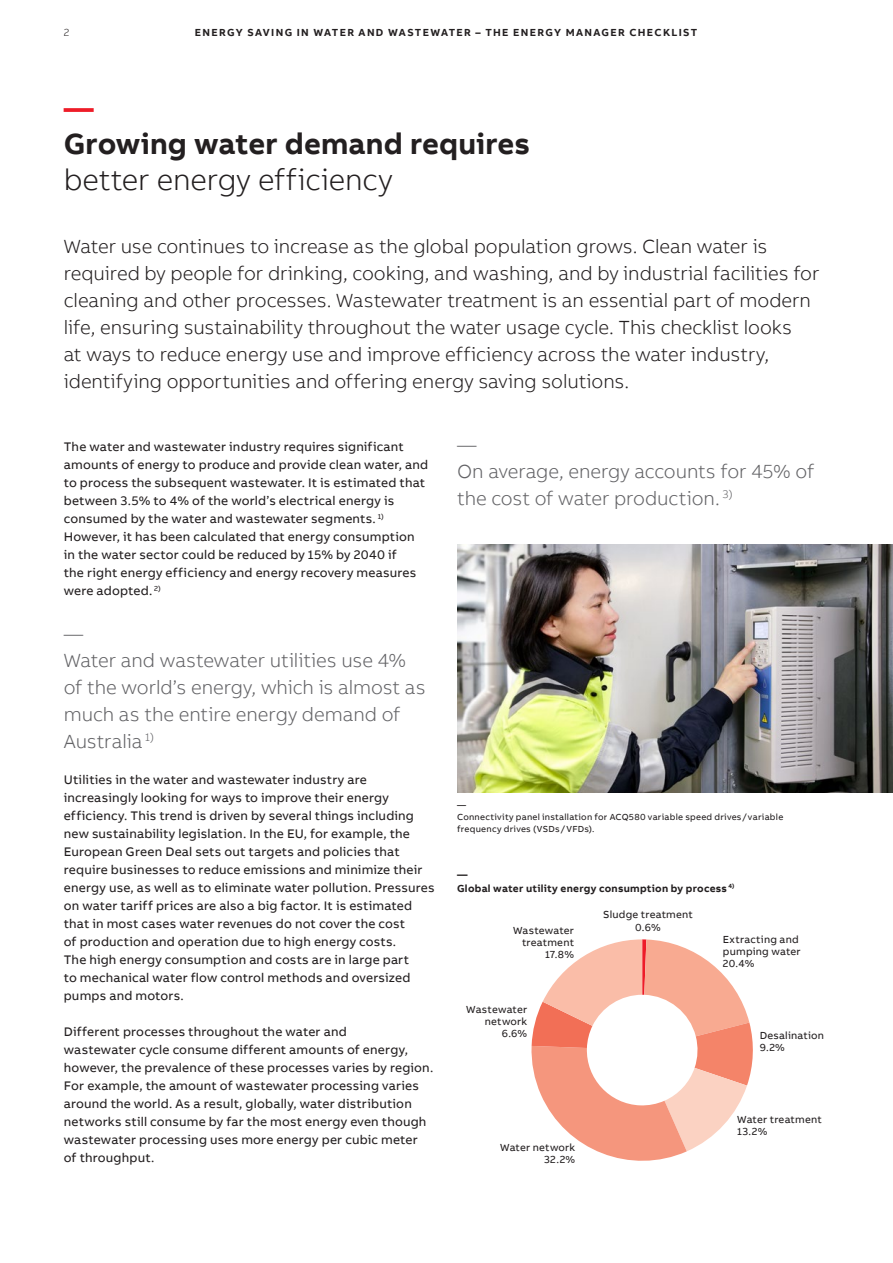
<style>
.page{position:relative;width:893px;height:1263px;background:#fff}
.page>*{position:absolute;margin:0;border:0;box-sizing:border-box;transform-origin:0 0}
.t1{font:700 30px "AB Bvoice";letter-spacing:.005em;color:#231f20}
.t2{font:300 30px "AB Bvoice";color:#231f20}
.t3{font:700 30px "AB Bvoice";color:#ee1c28}
.t4{font:300 19.5px/27px "AB Bvoice";letter-spacing:-.005em;color:#231f20}
.t5{font:300 19.5px/27px "AB Bvoice";letter-spacing:-.005em;color:#636366}
.t6{font:12.75px/18px "AB Bvoice";letter-spacing:.015em;color:#231f20}
.t7{font:10.5px/12px "AB Bvoice";letter-spacing:.02em;color:#231f20}
.t8{font:700 10.5px "AB Bvoice";letter-spacing:.125em;color:#231f20}
.t9{font:700 10.5px/13.5px "AB Bvoice";letter-spacing:.025em;color:#231f20}
.t10{font:300 10.5px "AB Bvoice";color:#231f20}
.t11{font:9px/12px "AB Bvoice";letter-spacing:.025em;color:#231f20}
</style>
<div class="page">
<svg style="left:531px;top:939px;width:222px;height:222px"></svg>
<img style="left:457px;top:544px;width:436px;height:249px">
<p class="t10" style="left:64px;top:26px;width:7px">2</p>
<p class="t8" style="left:195px;top:25px;width:504px">ENERGY SAVING IN WATER AND WASTEWATER – THE ENERGY MANAGER CHECKLIST</p>
<h1 class="t3" style="left:64px;top:89px;width:31px">—</h1>
<h1 class="t1" style="left:64px;top:125px;width:468px">Growing water demand requires</h1>
<h1 class="t2" style="left:64px;top:162px;width:330px">better energy efficiency</h1>
<p class="t4" style="left:64px;top:233px;width:757px">Water use continues to increase as the global population grows. Clean water is required by people for drinking, cooking, and washing, and by industrial facilities for cleaning and other processes. Wastewater treatment is an essential part of modern life, ensuring sustainability throughout the water usage cycle. This checklist looks<br>at ways to reduce energy use and improve efficiency across the water industry, identifying opportunities and offering energy saving solutions.</p>
<p class="t6" style="left:64px;top:438px;width:366px">The water and wastewater industry requires significant amounts of energy to produce and provide clean water, and to process the subsequent wastewater. It is estimated that between 3.5% to 4% of the world’s electrical energy is consumed by the water and wastewater segments. <sup>1)<br></sup>However, it has been calculated that energy consumption in the water sector could be reduced by 15% by 2040 if<br>the right energy efficiency and energy recovery measures were adopted. <sup>2)</sup></p>
<h2 class="t5" style="left:64px;top:620px;width:363px">—<br>Water and wastewater utilities use 4% of the world’s energy, which is almost as much as the entire energy demand of<br>Australia <sup>1)</sup></h2>
<p class="t6" style="left:64px;top:771px;width:372px">Utilities in the water and wastewater industry are increasingly looking for ways to improve their energy efficiency. This trend is driven by several things including new sustainability legislation. In the EU, for example, the European Green Deal sets out targets and policies that require businesses to reduce emissions and minimize their energy use, as well as to eliminate water pollution. Pressures on water tariff prices are also a big factor. It is estimated that in most cases water revenues do not cover the cost<br>of production and operation due to high energy costs.<br>The high energy consumption and costs are in large part<br>to mechanical water flow control methods and oversized pumps and motors.</p>
<p class="t6" style="left:64px;top:1023px;width:371px">Different processes throughout the water and<br>wastewater cycle consume different amounts of energy, however, the prevalence of these processes varies by region.<br>For example, the amount of wastewater processing varies around the world. As a result, globally, water distribution networks still consume by far the most energy even though wastewater processing uses more energy per cubic meter of throughput.</p>
<h2 class="t5" style="left:457px;top:431px;width:359px">—<br>On average, energy accounts for 45% of the cost of water production. <sup>3)</sup></h2>
<p class="t11" style="left:457px;top:799px;width:328px">—<br>Connectivity panel installation for ACQ580 variable speed drives/variable frequency drives (VSDs/VFDs).</p>
<p class="t9" style="left:457px;top:868px;width:279px">—<br>Global water utility energy consumption by process <sup>4)</sup></p>
<p class="t7" style="left:603px;top:908px;width:91px;line-height:12.6px;text-align:center">Sludge treatment<br>0.6%</p>
<p class="t7" style="left:723px;top:933px;width:79px">Extracting and pumping water<br>20.4%</p>
<p class="t7" style="left:513px;top:925px;width:63px;text-align:right">Wastewater treatment<br>17.8%</p>
<p class="t7" style="left:466px;top:1003px;width:63px;text-align:right">Wastewater network<br>6.6%</p>
<p class="t7" style="left:500px;top:1141px;width:77px;text-align:right">Water network<br>32.2%</p>
<p class="t7" style="left:760px;top:1030px;width:66px">Desalination<br>9.2%</p>
<p class="t7" style="left:737px;top:1114px;width:86px">Water treatment<br>13.2%</p>
</div>
